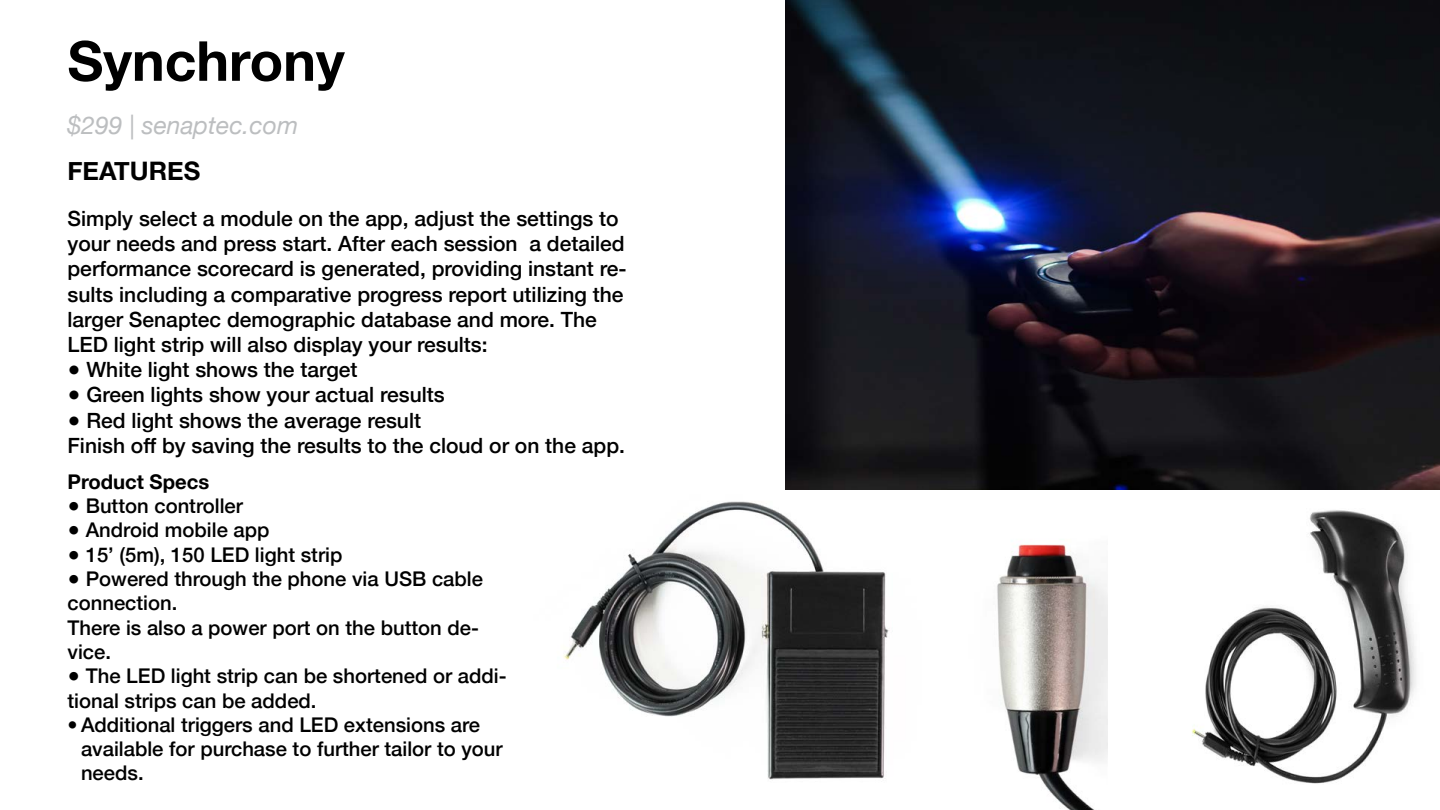
<style>
.page{position:relative;width:1440px;height:810px;background:#fff}
.page>*{position:absolute;margin:0;border:0;box-sizing:border-box;transform-origin:0 0}
.t1{font:700 55.2px "Helvetica Neue";color:#000}
.t2{font:700 25.5px "Helvetica Neue";color:#000}
.t3{font:italic 24.75px "Helvetica Neue";color:#bcbec0}
.t4{font:500 21px/25.2px "Helvetica Neue";color:#000}
.t5{font:500 20.25px/24.3px "Helvetica Neue";color:#000}
.t6{font:700 20.25px "Helvetica Neue";color:#000}
</style>
<div class="page">
<img style="left:922px;top:489px;width:186px;height:321px">
<img style="left:1108px;top:489px;width:332px;height:295px">
<img style="left:563px;top:489px;width:359px;height:291px">
<img style="left:785px;top:0;width:655px;height:489px">
<h1 class="t1" style="left:68px;top:18px;width:279px">Synchrony</h1>
<p class="t3" style="left:68px;top:107px;width:232px">$299 | senaptec.com</p>
<p class="t2" style="left:68px;top:151px;width:134px">FEATURES</p>
<p class="t4" style="left:68px;top:204px;width:561px">Simply select a module on the app, adjust the settings to your needs and press start. After each session a detailed performance scorecard is generated, providing instant re&shy;sults including a comparative progress report utilizing the larger Senaptec demographic database and more. The LED light strip will also display your results:</p>
<p class="t4" style="left:68px;top:355px;width:292px">● White light shows the target</p>
<p class="t4" style="left:68px;top:381px;width:379px">● Green lights show your actual results</p>
<p class="t4" style="left:68px;top:406px;width:559px">● Red light shows the average result<br>Finish off by saving the results to the cloud or on the app.</p>
<p class="t6" style="left:68px;top:466px;width:143px">Product Specs</p>
<p class="t5" style="left:68px;top:492px;width:177px">● Button controller</p>
<p class="t5" style="left:68px;top:516px;width:204px">● Android mobile app</p>
<p class="t5" style="left:68px;top:541px;width:276px">● 15’ (5m), 150 LED light strip</p>
<p class="t5" style="left:68px;top:565px;width:417px">● Powered through the phone via USB cable connection.<br>There is also a power port on the button de&shy;vice.</p>
<p class="t5" style="left:68px;top:662px;width:441px">● The LED light strip can be shortened or addi&shy;tional strips can be added.</p>
<p class="t5" style="left:81px;top:711px;width:423px;text-indent:-14px">• Additional triggers and LED extensions are available for purchase to further tailor to your needs.</p>
</div>
